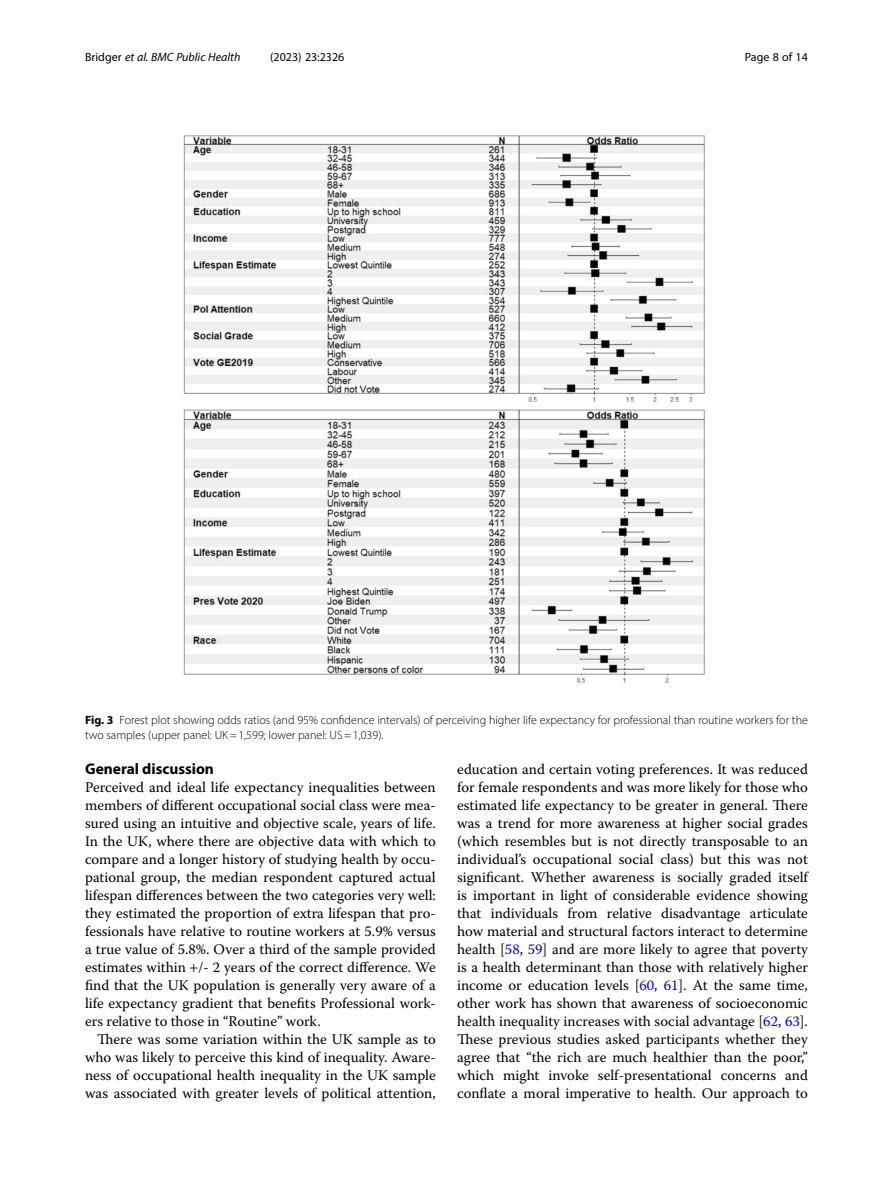
<style>
.page{position:relative;width:893px;height:1191px;background:#fff}
.page>*{position:absolute;margin:0;border:0;box-sizing:border-box;transform-origin:0 0}
.Head_1{font:700 15.45px "Myriad Pro";color:#000}
.Body_Text_Indent{font:14.7px/18px "Warnock Pro";color:#000;text-align:justify}
.Body_Text{font:14.7px/18px "Warnock Pro";color:#000;text-align:justify}
.Figure_Caption{font:300 12px/15px "Myriad Pro";color:#000}
.t1{font:italic 12px "Myriad Pro";color:#000}
.t2{font:12px "Myriad Pro";color:#000}
.s1{font-style:normal}
.s2{font-weight:700}
.s3{color:#00f}
</style>
<div class="page">
<img style="left:183px;top:135px;width:522px;height:548px">
<p class="t1" style="left:85px;top:50px;width:157px"><span class="s1">Bridger</span> et al. BMC Public Health</p>
<p class="t2" style="left:270px;top:50px;width:76px">(2023) 23:2326</p>
<p class="t2" style="left:745px;top:50px;width:65px">Page 8 of 14</p>
<p class="Figure_Caption" style="left:85px;top:712px;width:724px"><span class="s2">Fig. 3</span> Forest plot showing odds ratios (and 95% confidence intervals) of perceiving higher life expectancy for professional than routine workers for the two samples (upper panel: UK=1,599; lower panel: US=1,039).</p>
<p class="Head_1" style="left:85px;top:759px;width:130px">General discussion</p>
<p class="Body_Text" style="left:85px;top:778px;width:352px">Perceived and ideal life expectancy inequalities between members of different occupational social class were mea&shy;sured using an intuitive and objective scale, years of life.<br>In the UK, where there are objective data with which to compare and a longer history of studying health by occu&shy;pational group, the median respondent captured actual lifespan differences between the two categories very well: they estimated the proportion of extra lifespan that pro&shy;fessionals have relative to routine workers at 5.9% versus a true value of 5.8%. Over a third of the sample provided estimates within /- 2 years of the correct difference. We find that the UK population is generally very aware of a life expectancy gradient that benefits Professional work&shy;ers relative to those in “Routine” work.</p>
<p class="Body_Text_Indent" style="left:85px;top:1030px;width:352px;text-indent:12px">There was some variation within the UK sample as to who was likely to perceive this kind of inequality. Aware&shy;ness of occupational health inequality in the UK sample was associated with greater levels of political attention,</p>
<p class="Body_Text_Indent" style="left:457px;top:760px;width:352px">education and certain voting preferences. It was reduced for female respondents and was more likely for those who estimated life expectancy to be greater in general. There was a trend for more awareness at higher social grades (which resembles but is not directly transposable to an individual’s occupational social class) but this was not significant. Whether awareness is socially graded itself is important in light of considerable evidence showing that individuals from relative disadvantage articulate how material and structural factors interact to determine health [<span class="s3">58</span>, <span class="s3">59</span>] and are more likely to agree that poverty is a health determinant than those with relatively higher income or education levels [<span class="s3">60</span>, <span class="s3">61</span>]. At the same time, other work has shown that awareness of socioeconomic health inequality increases with social advantage [<span class="s3">62</span>, <span class="s3">63</span>].<br>These previous studies asked participants whether they agree that “the rich are much healthier than the poor,” which might invoke self-presentational concerns and conflate a moral imperative to health. Our approach to</p>
</div>
